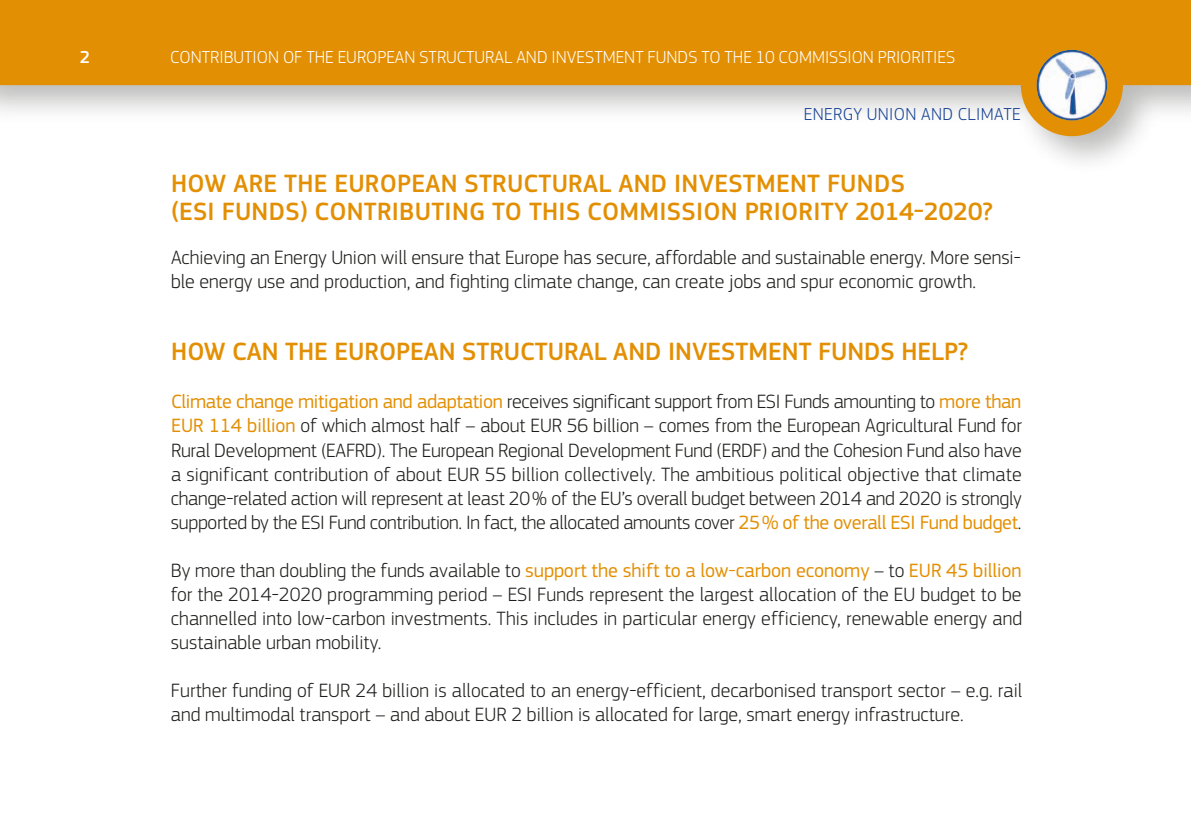
<style>
.page{position:relative;width:1191px;height:840px;background:#fff}
.page>*{position:absolute;margin:0;border:0;box-sizing:border-box;transform-origin:0 0}
.t1{font:500 26px/28px "EC Square Sans Pro";letter-spacing:.01em;color:#e38f03}
.t2{font:300 20px/24px "EC Square Sans Pro";color:#1d1d1b}
.t3{font:300 18px "EC Square Sans Pro";color:#fff}
.t4{font:300 18px "EC Square Sans Pro";letter-spacing:.02em;color:#164194}
.t5{font:500 18px "EC Square Sans Pro";color:#fff}
.s1{font-weight:400;color:#e38f03}
</style>
<div class="page">
<div style="left:0;top:0;width:1191px;height:175px;background:#1d1d1b;opacity:.3"></div>
<div style="left:0;top:0;width:1191px;height:85px;background:#e38f03"></div>
<div style="left:1020px;top:34px;width:103px;height:102px;background:#e38f03;border-radius:50%"></div>
<img style="left:1036px;top:50px;width:71px;height:70px">
<p class="t5" style="left:80px;top:47px;width:12px">2</p>
<p class="t3" style="left:170px;top:47px;width:786px">CONTRIBUTION OF THE EUROPEAN STRUCTURAL AND INVESTMENT FUNDS TO THE 10 COMMISSION PRIORITIES</p>
<p class="t4" style="left:804px;top:104px;width:218px">ENERGY UNION AND CLIMATE</p>
<h1 class="t1" style="left:171px;top:170px;width:823px">HOW ARE THE EUROPEAN STRUCTURAL AND INVESTMENT FUNDS<br>(ESI FUNDS) CONTRIBUTING TO THIS COMMISSION PRIORITY 2014-2020?</h1>
<p class="t2" style="left:171px;top:245px;width:851px">Achieving an Energy Union will ensure that Europe has secure, affordable and sustainable energy. More sensi&shy;ble energy use and production, and fighting climate change, can create jobs and spur economic growth.</p>
<h1 class="t1" style="left:171px;top:338px;width:798px">HOW CAN THE EUROPEAN STRUCTURAL AND INVESTMENT FUNDS HELP?</h1>
<p class="t2" style="left:171px;top:389px;width:852px;text-align:justify"><span class="s1">Climate change mitigation and adaptation</span> receives significant support from ESI Funds amounting to <span class="s1">more than EUR 114 billion</span> of which almost half – about EUR 56 billion – comes from the European Agricultural Fund for Rural Development (EAFRD). The European Regional Development Fund (ERDF) and the Cohesion Fund also have a significant contribution of about EUR 55 billion collectively. The ambitious political objective that climate change-related action will represent at least 20% of the EU’s overall budget between 2014 and 2020 is strongly supported by the ESI Fund contribution. In fact, the allocated amounts cover <span class="s1">25% of the overall ESI Fund budget</span>.</p>
<p class="t2" style="left:171px;top:557px;width:852px;text-align:justify">By more than doubling the funds available to <span class="s1">support the shift to a low-carbon economy</span> – to <span class="s1">EUR 45 billion </span>for the 2014-2020 programming period – ESI Funds represent the largest allocation of the EU budget to be channelled into low-carbon investments. This includes in particular energy efficiency, renewable energy and sustainable urban mobility.</p>
<p class="t2" style="left:171px;top:677px;width:853px">Further funding of EUR 24 billion is allocated to an energy-efficient, decarbonised transport sector – e.g. rail and multimodal transport – and about EUR 2 billion is allocated for large, smart energy infrastructure.</p>
</div>
